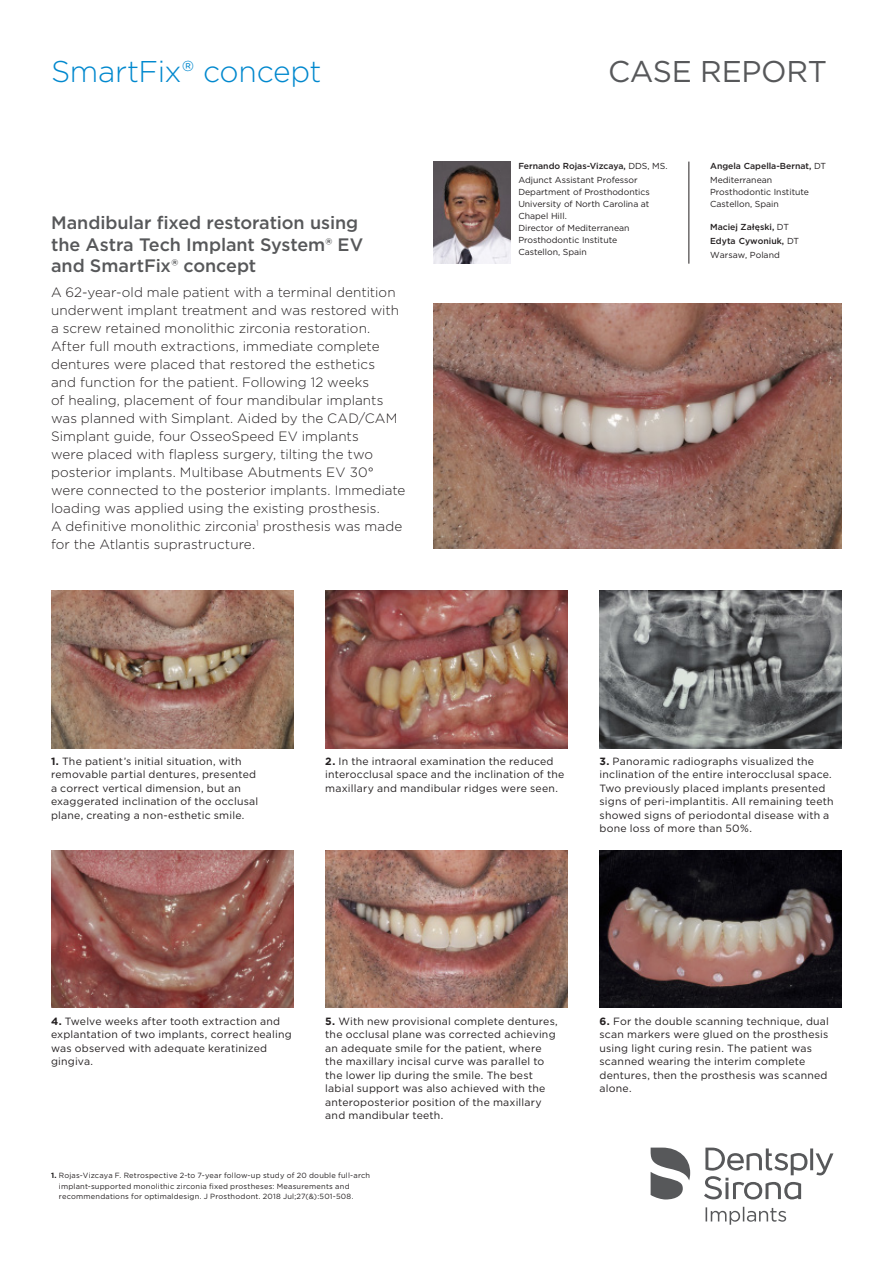
<style>
.page{position:relative;width:893px;height:1263px;background:#fff}
.page>*{position:absolute;margin:0;border:0;box-sizing:border-box;transform-origin:0 0}
.t1{font:300 30px "Gotham";letter-spacing:-.01em;color:#0088ce}
.t2{font:30px "Gotham";letter-spacing:-.01em;color:#57585a}
.Heading_intro{font:500 18px/21.6px "Gotham";letter-spacing:-.005em;color:#57585a}
.Intro{font:300 13.5px/18px "Gotham";letter-spacing:.005em;color:#231f20}
.t3{font:10.5px/13.5px "Gotham";letter-spacing:.02em;color:#231f20}
.Presentation{font:8.7px/12px "Gotham";color:#231f20}
.Presentation-2{font:500 8.7px/14.1px "Gotham";color:#231f20}
.Presentation_name{font:500 8.7px "Gotham";color:#231f20}
.t4{font:7.5px/10.5px "Gotham";letter-spacing:.025em;color:#231f20}
.s1{font-weight:400}
.s2{font-weight:700}
</style>
<div class="page">
<svg style="left:651px;top:1147px;width:182px;height:78px"></svg>
<img style="left:434px;top:304px;width:408px;height:245px">
<img style="left:51px;top:591px;width:242px;height:157px">
<img style="left:325px;top:591px;width:243px;height:157px">
<img style="left:600px;top:591px;width:242px;height:157px">
<img style="left:51px;top:850px;width:242px;height:158px">
<img style="left:325px;top:850px;width:243px;height:158px">
<img style="left:600px;top:850px;width:242px;height:158px">
<img style="left:434px;top:162px;width:76px;height:102px">
<hr style="left:689px;top:162px;width:1px;height:102px;background:#231f20">
<p class="t1" style="left:51px;top:52px;width:272px">SmartFix® concept</p>
<p class="t2" style="left:608px;top:52px;width:220px">CASE REPORT</p>
<p class="Heading_intro" style="left:51px;top:212px;width:314px">Mandibular fixed restoration using the Astra Tech Implant System® EV and SmartFix® concept</p>
<p class="Intro" style="left:51px;top:282px;width:356px">A 62-year-old male patient with a terminal dentition underwent implant treatment and was restored with a screw retained monolithic zirconia restoration.<br>After full mouth extractions, immediate complete dentures were placed that restored the esthetics<br>and function for the patient. Following 12 weeks<br>of healing, placement of four mandibular implants was planned with Simplant. Aided by the CAD/CAM Simplant guide, four OsseoSpeed EV implants<br>were placed with flapless surgery, tilting the two posterior implants. Multibase Abutments EV 30° were connected to the posterior implants. Immediate loading was applied using the existing prosthesis.<br>A definitive monolithic zirconia<sup>1</sup> prosthesis was made for the Atlantis suprastructure.</p>
<p class="Presentation_name" style="left:518px;top:160px;width:151px">Fernando Rojas-Vizcaya, <span class="s1">DDS, MS.</span></p>
<p class="Presentation" style="left:518px;top:173px;width:121px">Adjunct Assistant Professor</p>
<p class="Presentation" style="left:518px;top:185px;width:133px">Department of Prosthodontics</p>
<p class="Presentation" style="left:518px;top:197px;width:133px">University of North Carolina at<br>Chapel HiIl.</p>
<p class="Presentation" style="left:518px;top:221px;width:113px">Director of Mediterranean</p>
<p class="Presentation" style="left:518px;top:233px;width:100px">Prosthodontic Institute</p>
<p class="Presentation" style="left:518px;top:245px;width:70px">Castellon, Spain</p>
<p class="Presentation-2" style="left:710px;top:158px;width:117px">Angela Capella-Bernat, <span class="s1">DT<br>Mediterranean</span></p>
<p class="Presentation" style="left:710px;top:186px;width:100px">Prosthodontic Institute<br>Castellon, Spain</p>
<p class="Presentation-2" style="left:710px;top:220px;width:91px">Maciej Załęski, <span class="s1">DT<br></span>Edyta Cywoniuk, <span class="s1">DT<br>Warsaw, Poland</span></p>
<p class="t3" style="left:51px;top:754px;width:209px"><span class="s2">1.</span> The patient’s initial situation, with removable partial dentures, presented a correct vertical dimension, but an exaggerated inclination of the occlusal plane, creating a non-esthetic smile.</p>
<p class="t3" style="left:325px;top:754px;width:240px"><span class="s2">2.</span> In the intraoral examination the reduced interocclusal space and the inclination of the maxillary and mandibular ridges were seen.</p>
<p class="t3" style="left:600px;top:754px;width:235px"><span class="s2">3.</span> Panoramic radiographs visualized the inclination of the entire interocclusal space.<br>Two previously placed implants presented signs of peri-implantitis. All remaining teeth showed signs of periodontal disease with a bone loss of more than 50%.</p>
<p class="t3" style="left:51px;top:1014px;width:242px"><span class="s2">4.</span> Twelve weeks after tooth extraction and explantation of two implants, correct healing was observed with adequate keratinized gingiva.</p>
<p class="t3" style="left:325px;top:1014px;width:234px"><span class="s2">5.</span> With new provisional complete dentures, the occlusal plane was corrected achieving an adequate smile for the patient, where the maxillary incisal curve was parallel to the lower lip during the smile. The best labial support was also achieved with the anteroposterior position of the maxillary and mandibular teeth.</p>
<p class="t3" style="left:600px;top:1014px;width:231px"><span class="s2">6.</span> For the double scanning technique, dual scan markers were glued on the prosthesis using light curing resin. The patient was scanned wearing the interim complete dentures, then the prosthesis was scanned alone.</p>
<p class="t4" style="left:59px;top:1170px;width:313px;text-indent:-8px"><span class="s2">1.</span> Rojas-Vizcaya F. Retrospective 2-to 7-year follow-up study of 20 double full-arch implant-supported monolithic zirconia fixed prostheses: Measurements and recommendations for optimaldesign. J Prosthodont. 2018 Jul;27(&amp;):501-508.</p>
</div>
